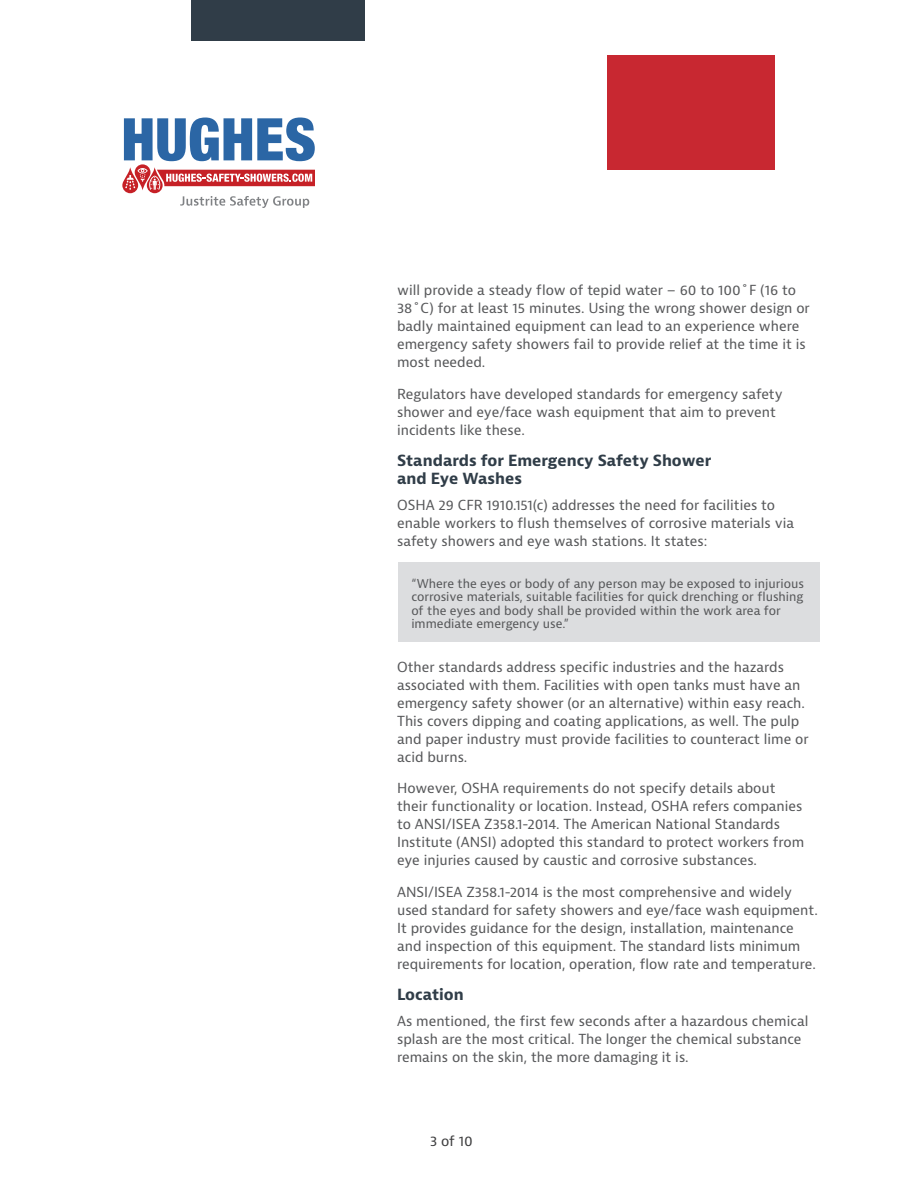
<style>
.page{position:relative;width:918px;height:1188px;background:#fff}
.page>*{position:absolute;margin:0;border:0;box-sizing:border-box;transform-origin:0 0}
.t1{font:700 15px/18px "Bernina Sans";color:#303d48}
.t2{font:13.5px/18px "Bernina Sans";color:#57585a}
.t3{font:13.5px "Bernina Sans";color:#3e3e3f}
.t4{font:12px/13.5px "Bernina Sans";color:#57585a}
</style>
<div class="page">
<div style="left:191px;top:0;width:174px;height:41px;background:#303d48"></div>
<div style="left:398px;top:563px;width:422px;height:79px;background:#dcdddf"></div>
<svg style="left:122px;top:118px;width:193px;height:90px"></svg>
<div style="left:607px;top:55px;width:168px;height:115px;background:#c82831"></div>
<p class="t2" style="left:397px;top:281px;width:414px">will provide a steady flow of tepid water – 60 to 100˚F (16 to 38˚C) for at least 15 minutes. Using the wrong shower design or badly maintained equipment can lead to an experience where emergency safety showers fail to provide relief at the time it is most needed.</p>
<p class="t2" style="left:397px;top:385px;width:387px">Regulators have developed standards for emergency safety shower and eye/face wash equipment that aim to prevent incidents like these.</p>
<p class="t1" style="left:397px;top:452px;width:316px">Standards for Emergency Safety Shower and Eye Washes</p>
<p class="t2" style="left:397px;top:496px;width:399px">OSHA 29 CFR 1910.151(c) addresses the need for facilities to enable workers to flush themselves of corrosive materials via safety showers and eye wash stations. It states:</p>
<p class="t4" style="left:411px;top:577px;width:394px">“Where the eyes or body of any person may be exposed to injurious corrosive materials, suitable facilities for quick drenching or flushing of the eyes and body shall be provided within the work area for immediate emergency use.”</p>
<p class="t2" style="left:397px;top:658px;width:413px">Other standards address specific industries and the hazards associated with them. Facilities with open tanks must have an emergency safety shower (or an alternative) within easy reach.<br>This covers dipping and coating applications, as well. The pulp and paper industry must provide facilities to counteract lime or acid burns.</p>
<p class="t2" style="left:397px;top:779px;width:409px">However, OSHA requirements do not specify details about their functionality or location. Instead, OSHA refers companies to ANSI/ISEA Z358.1-2014. The American National Standards Institute (ANSI) adopted this standard to protect workers from eye injuries caused by caustic and corrosive substances.</p>
<p class="t2" style="left:397px;top:883px;width:422px">ANSI/ISEA Z358.1-2014 is the most comprehensive and widely used standard for safety showers and eye/face wash equipment.<br>It provides guidance for the design, installation, maintenance and inspection of this equipment. The standard lists minimum requirements for location, operation, flow rate and temperature.</p>
<p class="t1" style="left:397px;top:986px;width:68px">Location</p>
<p class="t2" style="left:397px;top:1012px;width:413px">As mentioned, the first few seconds after a hazardous chemical splash are the most critical. The longer the chemical substance remains on the skin, the more damaging it is.</p>
<p class="t3" style="left:430px;top:1132px;width:44px">3 of 10</p>
</div>
